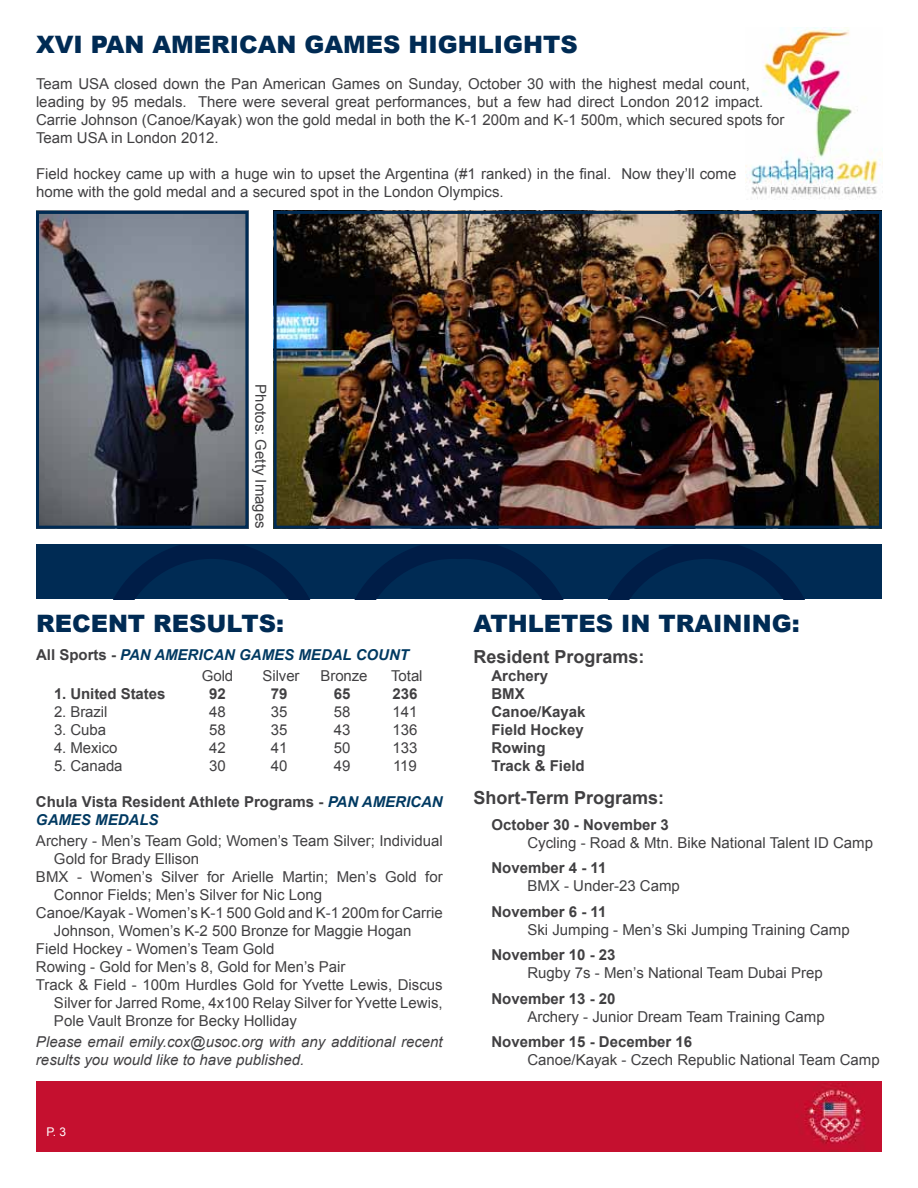
<style>
.page{position:relative;width:918px;height:1188px;background:#fff}
.page>*{position:absolute;margin:0;border:0;box-sizing:border-box;transform-origin:0 0}
.t1{font:900 24px "Arial";color:#002b54}
.t2{font:700 18px "Arial";color:#414042}
.t3{font:15px/18px "Arial";color:#414042}
.t4{font:700 15px/18px "Arial";color:#414042}
.t5{font:italic 15px/18px "Arial";color:#414042}
.t6{font:italic 700 15px/21px "Arial";color:#003961}
.t7{font:12px "Arial";color:#fff}
.s1{font-style:normal;color:#414042}
.s2{font-weight:400;font-style:normal;color:#414042}
.s3{font-style:italic;color:#003961}
</style>
<div class="page">
<div style="left:36px;top:545px;width:423px;height:54px;background:#002b54"></div>
<svg style="left:114px;top:545px;width:195px;height:54px"></svg>
<div style="left:459px;top:545px;width:423px;height:54px;background:#002b54"></div>
<svg style="left:609px;top:545px;width:195px;height:54px"></svg>
<svg style="left:355px;top:545px;width:208px;height:54px"></svg>
<div style="left:36px;top:1081px;width:846px;height:71px;background:#c5102f"></div>
<img style="left:746px;top:27px;width:134px;height:173px">
<img style="left:40px;top:215px;width:204px;height:310px">
<div style="left:36px;top:211px;width:212px;height:318px;border:3px solid #002b54"></div>
<img style="left:278px;top:215px;width:600px;height:310px">
<div style="left:274px;top:211px;width:608px;height:318px;border:3px solid #002b54"></div>
<h1 class="t1" style="left:36px;top:27px;width:543px">XVI PAN AMERICAN GAMES HIGHLIGHTS</h1>
<p class="t3" style="left:36px;top:75px;width:750px">Team USA closed down the Pan American Games on Sunday, October 30 with the highest medal count, leading by 95 medals. There were several great performances, but a few had direct London 2012 impact.<br>Carrie Johnson (Canoe/Kayak) won the gold medal in both the K-1 200m and K-1 500m, which secured spots for Team USA in London 2012.</p>
<p class="t3" style="left:36px;top:165px;width:702px">Field hockey came up with a huge win to upset the Argentina (#1 ranked) in the final. Now they’ll come home with the gold medal and a secured spot in the London Olympics.</p>
<p class="t3" style="left:270px;top:384px;width:146px;rotate:90deg">Photos: Getty Images</p>
<h1 class="t1" style="left:36px;top:606px;width:250px">RECENT RESULTS:</h1>
<p class="t6" style="left:202px;top:644px;width:209px;text-indent:-166px"><span class="s1">All Sports -</span> PAN AMERICAN GAMES MEDAL COUNT<br><span class="s2">Gold</span></p>
<p class="t3" style="left:263px;top:666px;width:39px">Silver</p>
<p class="t3" style="left:321px;top:666px;width:49px">Bronze</p>
<p class="t3" style="left:391px;top:666px;width:33px">Total</p>
<p class="t4" style="left:54px;top:685px;width:113px">1. United States</p>
<p class="t4" style="left:209px;top:685px;width:18px">92</p>
<p class="t4" style="left:271px;top:685px;width:18px">79</p>
<p class="t4" style="left:334px;top:685px;width:18px">65</p>
<p class="t4" style="left:393px;top:685px;width:26px">236</p>
<p class="t3" style="left:54px;top:702px;width:55px">2. Brazil</p>
<p class="t3" style="left:209px;top:702px;width:18px">48</p>
<p class="t3" style="left:271px;top:702px;width:18px">35</p>
<p class="t3" style="left:334px;top:702px;width:18px">58</p>
<p class="t3" style="left:393px;top:702px;width:26px">141</p>
<p class="t3" style="left:54px;top:721px;width:54px">3. Cuba</p>
<p class="t3" style="left:209px;top:721px;width:18px">58</p>
<p class="t3" style="left:271px;top:721px;width:18px">35</p>
<p class="t3" style="left:334px;top:721px;width:18px">43</p>
<p class="t3" style="left:393px;top:721px;width:26px">136</p>
<p class="t3" style="left:54px;top:739px;width:65px">4. Mexico</p>
<p class="t3" style="left:209px;top:739px;width:18px">42</p>
<p class="t3" style="left:271px;top:739px;width:18px">41</p>
<p class="t3" style="left:334px;top:739px;width:18px">50</p>
<p class="t3" style="left:393px;top:739px;width:26px">133</p>
<p class="t3" style="left:54px;top:757px;width:70px">5. Canada</p>
<p class="t3" style="left:209px;top:757px;width:18px">30</p>
<p class="t3" style="left:271px;top:757px;width:18px">40</p>
<p class="t3" style="left:334px;top:757px;width:18px">49</p>
<p class="t3" style="left:393px;top:757px;width:25px">119</p>
<p class="t4" style="left:36px;top:793px;width:408px">Chula Vista Resident Athlete Programs - <span class="s3">PAN AMERICAN<br>GAMES MEDALS</span></p>
<p class="t3" style="left:36px;top:832px;width:408px">Archery - Men’s Team Gold; Women’s Team Silver; Individual</p>
<p class="t3" style="left:54px;top:850px;width:147px">Gold for Brady Ellison</p>
<p class="t3" style="left:36px;top:868px;width:408px">BMX - Women’s Silver for Arielle Martin; Men’s Gold for</p>
<p class="t3" style="left:54px;top:886px;width:270px">Connor Fields; Men’s Silver for Nic Long</p>
<p class="t3" style="left:36px;top:904px;width:408px">Canoe/Kayak - Women’s K-1 500 Gold and K-1 200m for Carrie</p>
<p class="t3" style="left:54px;top:922px;width:359px">Johnson, Women’s K-2 500 Bronze for Maggie Hogan</p>
<p class="t3" style="left:36px;top:940px;width:240px">Field Hockey - Women’s Team Gold</p>
<p class="t3" style="left:36px;top:958px;width:311px">Rowing - Gold for Men’s 8, Gold for Men’s Pair</p>
<p class="t3" style="left:36px;top:976px;width:408px">Track &amp; Field - 100m Hurdles Gold for Yvette Lewis, Discus</p>
<p class="t3" style="left:54px;top:994px;width:390px">Silver for Jarred Rome, 4x100 Relay Silver for Yvette Lewis,</p>
<p class="t3" style="left:54px;top:1012px;width:245px">Pole Vault Bronze for Becky Holliday</p>
<p class="t5" style="left:36px;top:1033px;width:408px">Please email emily.cox@usoc.org with any additional recent results you would like to have published.</p>
<p class="t7" style="left:46px;top:1123px;width:21px">P. 3</p>
<h1 class="t1" style="left:473px;top:606px;width:328px">ATHLETES IN TRAINING:</h1>
<p class="t2" style="left:473px;top:645px;width:173px">Resident Programs:</p>
<p class="t4" style="left:491px;top:667px;width:96px">Archery<br>BMX<br>Canoe/Kayak<br>Field Hockey<br>Rowing<br>Track &amp; Field</p>
<p class="t2" style="left:473px;top:786px;width:192px">Short-Term Programs:</p>
<p class="t4" style="left:491px;top:816px;width:179px">October 30 - November 3</p>
<p class="t3" style="left:527px;top:833px;width:347px">Cycling - Road &amp; Mtn. Bike National Talent ID Camp</p>
<p class="t4" style="left:491px;top:859px;width:117px">November 4 - 11</p>
<p class="t3" style="left:527px;top:877px;width:154px">BMX - Under-23 Camp</p>
<p class="t4" style="left:491px;top:903px;width:117px">November 6 - 11</p>
<p class="t3" style="left:527px;top:920px;width:324px">Ski Jumping - Men’s Ski Jumping Training Camp</p>
<p class="t4" style="left:491px;top:946px;width:126px">November 10 - 23</p>
<p class="t3" style="left:527px;top:964px;width:297px">Rugby 7s - Men’s National Team Dubai Prep</p>
<p class="t4" style="left:491px;top:990px;width:126px">November 13 - 20</p>
<p class="t3" style="left:527px;top:1007px;width:299px">Archery - Junior Dream Team Training Camp</p>
<p class="t4" style="left:491px;top:1033px;width:202px">November 15 - December 16</p>
<p class="t3" style="left:527px;top:1051px;width:354px">Canoe/Kayak - Czech Republic National Team Camp</p>
</div>
